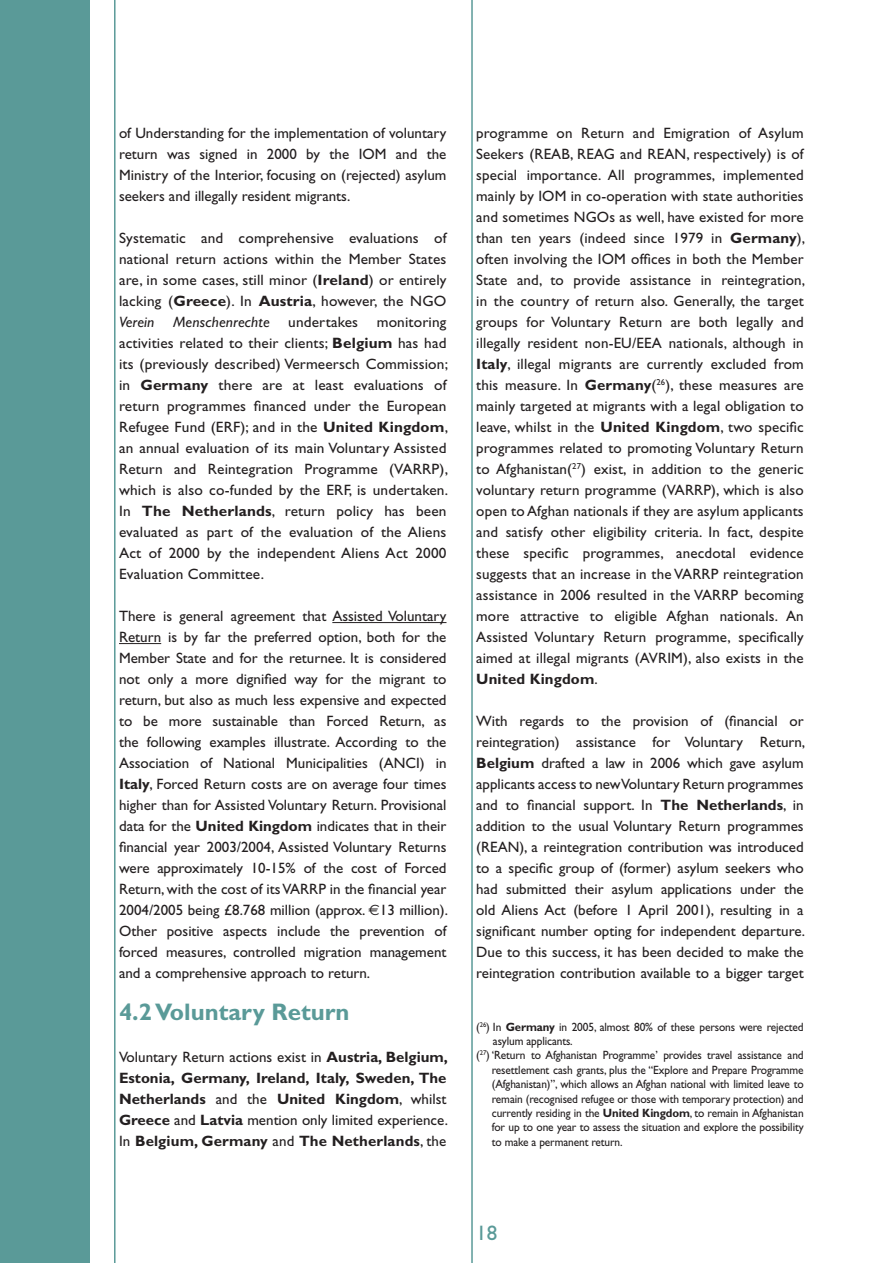
<style>
.page{position:relative;width:893px;height:1263px;background:#fff}
.page>*{position:absolute;margin:0;border:0;box-sizing:border-box;transform-origin:0 0}
.t1{font:700 24px "Gill Sans";color:#5a9a98}
.t2{font:21px "Gill Sans";color:#5a9a98}
.t3{font:15px/21px "Gill Sans";color:#231f20;text-align:justify}
.t4{font:700 15px/21px "Gill Sans";letter-spacing:.01em;color:#231f20;text-align:justify}
.t5{font:12px "Gill Sans";letter-spacing:-.01em;color:#231f20;scale:.95 1}
.s1{font-weight:700}
.s2{font-style:italic}
.s3{font-family:"Euro Sans"}
.s4{font-weight:400}
</style>
<div class="page">
<hr style="left:114px;top:0;width:2px;height:1263px;background:#5a9a98">
<hr style="left:471px;top:0;width:2px;height:1263px;background:#5a9a98">
<div style="left:0;top:0;width:89px;height:1263px;background:#5a9a98"></div>
<hr style="left:332px;top:622px;width:114px;height:1px;background:#231f20">
<hr style="left:119px;top:643px;width:42px;height:1px;background:#231f20">
<p class="t3" style="left:119px;top:124px;width:329px">of Understanding for the implementation of voluntary return was signed in 2000 by the IOM and the Ministry of the Interior, focusing on (rejected) asylum seekers and illegally resident migrants.</p>
<p class="t3" style="left:119px;top:229px;width:330px">Systematic and comprehensive evaluations of national return actions within the Member States are, in some cases, still minor (<span class="s1">Ireland</span>) or entirely lacking (<span class="s1">Greece</span>). In <span class="s1">Austria</span>, however, the NGO <span class="s2">Verein Menschenrechte</span> undertakes monitoring activities related to their clients; <span class="s1">Belgium</span> has had its (previously described) Vermeersch Commission; in <span class="s1">Germany</span> there are at least evaluations of return programmes financed under the European Refugee Fund (ERF); and in the <span class="s1">United Kingdom</span>, an annual evaluation of its main Voluntary Assisted Return and Reintegration Programme (VARRP), which is also co-funded by the ERF, is undertaken.<br>In <span class="s1">The Netherlands</span>, return policy has been evaluated as part of the evaluation of the Aliens Act of 2000 by the independent Aliens Act 2000<br>Evaluation Committee.</p>
<p class="t3" style="left:119px;top:607px;width:330px">There is general agreement that Assisted Voluntary Return is by far the preferred option, both for the Member State and for the returnee. It is considered not only a more dignified way for the migrant to return, but also as much less expensive and expected to be more sustainable than Forced Return, as the following examples illustrate. According to the Association of National Municipalities (ANCI) in <span class="s1">Italy</span>, Forced Return costs are on average four times higher than for Assisted Voluntary Return. Provisional data for the <span class="s1">United Kingdom</span> indicates that in their financial year 2003/2004, Assisted Voluntary Returns were approximately 10-15% of the cost of Forced Return, with the cost of its VARRP in the financial year 2004/2005 being £8.768 million (approx. <span class="s3">€</span>13 million).<br>Other positive aspects include the prevention of forced measures, controlled migration management and a comprehensive approach to return.</p>
<h1 class="t1" style="left:119px;top:1004px;width:232px">4.2 Voluntary Return</h1>
<p class="t4" style="left:119px;top:1048px;width:330px"><span class="s4">Voluntary Return actions exist in</span> Austria, Belgium, Estonia, Germany, Ireland, Italy, Sweden, The Netherlands <span class="s4">and the</span> United Kingdom<span class="s4">, whilst </span>Greece <span class="s4">and</span> Latvia <span class="s4">mention only limited experience.<br>In</span> Belgium, Germany <span class="s4">and</span> The Netherlands<span class="s4">, the</span></p>
<p class="t3" style="left:476px;top:124px;width:330px">programme on Return and Emigration of Asylum Seekers (REAB, REAG and REAN, respectively) is of special importance. All programmes, implemented mainly by IOM in co-operation with state authorities and sometimes NGOs as well, have existed for more than ten years (indeed since 1979 in <span class="s1">Germany</span>), often involving the IOM offices in both the Member State and, to provide assistance in reintegration, in the country of return also. Generally, the target groups for Voluntary Return are both legally and illegally resident non-EU/EEA nationals, although in <span class="s1">Italy</span>, illegal migrants are currently excluded from this measure. In <span class="s1">Germany</span>(<sup>26</sup>), these measures are mainly targeted at migrants with a legal obligation to leave, whilst in the <span class="s1">United Kingdom</span>, two specific programmes related to promoting Voluntary Return to Afghanistan(<sup>27</sup>) exist, in addition to the generic voluntary return programme (VARRP), which is also open to Afghan nationals if they are asylum applicants and satisfy other eligibility criteria. In fact, despite these specific programmes, anecdotal evidence suggests that an increase in the VARRP reintegration assistance in 2006 resulted in the VARRP becoming more attractive to eligible Afghan nationals. An Assisted Voluntary Return programme, specifically aimed at illegal migrants (AVRIM), also exists in the <span class="s1">United Kingdom</span>.</p>
<p class="t3" style="left:476px;top:712px;width:330px">With regards to the provision of (financial or reintegration) assistance for Voluntary Return, <span class="s1">Belgium</span> drafted a law in 2006 which gave asylum applicants access to new Voluntary Return programmes and to financial support. In <span class="s1">The Netherlands</span>, in addition to the usual Voluntary Return programmes (REAN), a reintegration contribution was introduced to a specific group of (former) asylum seekers who had submitted their asylum applications under the old Aliens Act (before 1 April 2001), resulting in a significant number opting for independent departure.<br>Due to this success, it has been decided to make the reintegration contribution available to a bigger target</p>
<p class="t5" style="left:476px;top:1022px;width:346px">(<sup>26</sup>) In <span class="s1">Germany</span> in 2005, almost 80% of these persons were rejected</p>
<p class="t5" style="left:493px;top:1037px;width:86px">asylum applicants.</p>
<p class="t5" style="left:476px;top:1051px;width:346px">(<sup>27</sup>) ‘Return to Afghanistan Programme’ provides travel assistance and</p>
<p class="t5" style="left:492px;top:1066px;width:330px">resettlement cash grants, plus the “Explore and Prepare Programme</p>
<p class="t5" style="left:492px;top:1080px;width:330px">(Afghanistan)”, which allows an Afghan national with limited leave to</p>
<p class="t5" style="left:492px;top:1094px;width:330px">remain (recognised refugee or those with temporary protection) and</p>
<p class="t5" style="left:492px;top:1109px;width:330px">currently residing in the <span class="s1">United Kingdom</span>, to remain in Afghanistan</p>
<p class="t5" style="left:492px;top:1123px;width:330px">for up to one year to assess the situation and explore the possibility</p>
<p class="t5" style="left:492px;top:1138px;width:139px">to make a permanent return.</p>
<h2 class="t2" style="left:476px;top:1226px;width:22px">18</h2>
</div>
